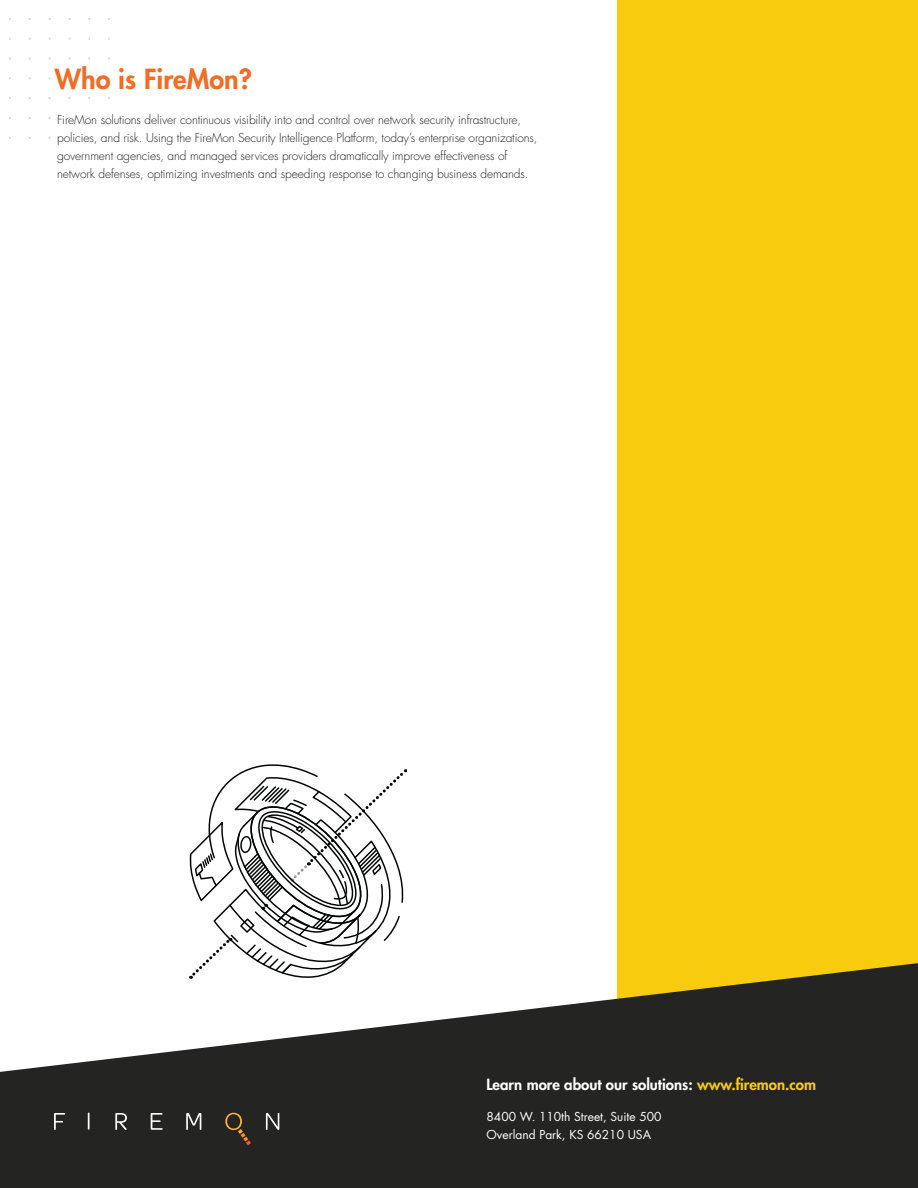
<style>
.page{position:relative;width:918px;height:1188px;background:#fff}
.page>*{position:absolute;margin:0;border:0;box-sizing:border-box;transform-origin:0 0}
.Orange_Header{font:800 27px "Futura";color:#f36c21}
.t1{font:800 15px "Futura";color:#fff}
.Bullets{font:300 12px/18px "Futura";letter-spacing:-.01em;color:#242423}
.t2{font:12px "Futura";color:#fff}
.s1{color:#f9cb0f}
</style>
<div class="page">
<div style="left:617px;top:0;width:301px;height:1188px;background:#f9cb0f"></div>
<svg style="left:0;top:963px;width:918px;height:225px;fill:#242423"></svg>
<svg style="left:9px;top:18px;width:101px;height:121px"></svg>
<svg style="left:88px;top:1113px;width:2px;height:17px"></svg>
<svg style="left:54px;top:1113px;width:11px;height:17px"></svg>
<svg style="left:115px;top:1113px;width:12px;height:17px"></svg>
<svg style="left:151px;top:1113px;width:12px;height:17px"></svg>
<svg style="left:186px;top:1113px;width:15px;height:17px"></svg>
<svg style="left:266px;top:1113px;width:13px;height:17px"></svg>
<svg style="left:225px;top:1113px;width:26px;height:32px"></svg>
<svg style="left:189px;top:764px;width:218px;height:215px"></svg>
<p class="Orange_Header" style="left:55px;top:61px;width:199px">Who is FireMon?</p>
<p class="Bullets" style="left:57px;top:111px;width:482px">FireMon solutions deliver continuous visibility into and control over network security infrastructure, policies, and risk. Using the FireMon Security Intelligence Platform, today’s enterprise organizations, government agencies, and managed services providers dramatically improve effectiveness of network defenses, optimizing investments and speeding response to changing business demands.</p>
<p class="t1" style="left:487px;top:1075px;width:331px">Learn more about our solutions: <span class="s1">www.firemon.com</span></p>
<p class="t2" style="left:487px;top:1108px;width:176px">8400 W. 110th Street, Suite 500</p>
<p class="t2" style="left:487px;top:1126px;width:166px">Overland Park, KS 66210 USA</p>
</div>
